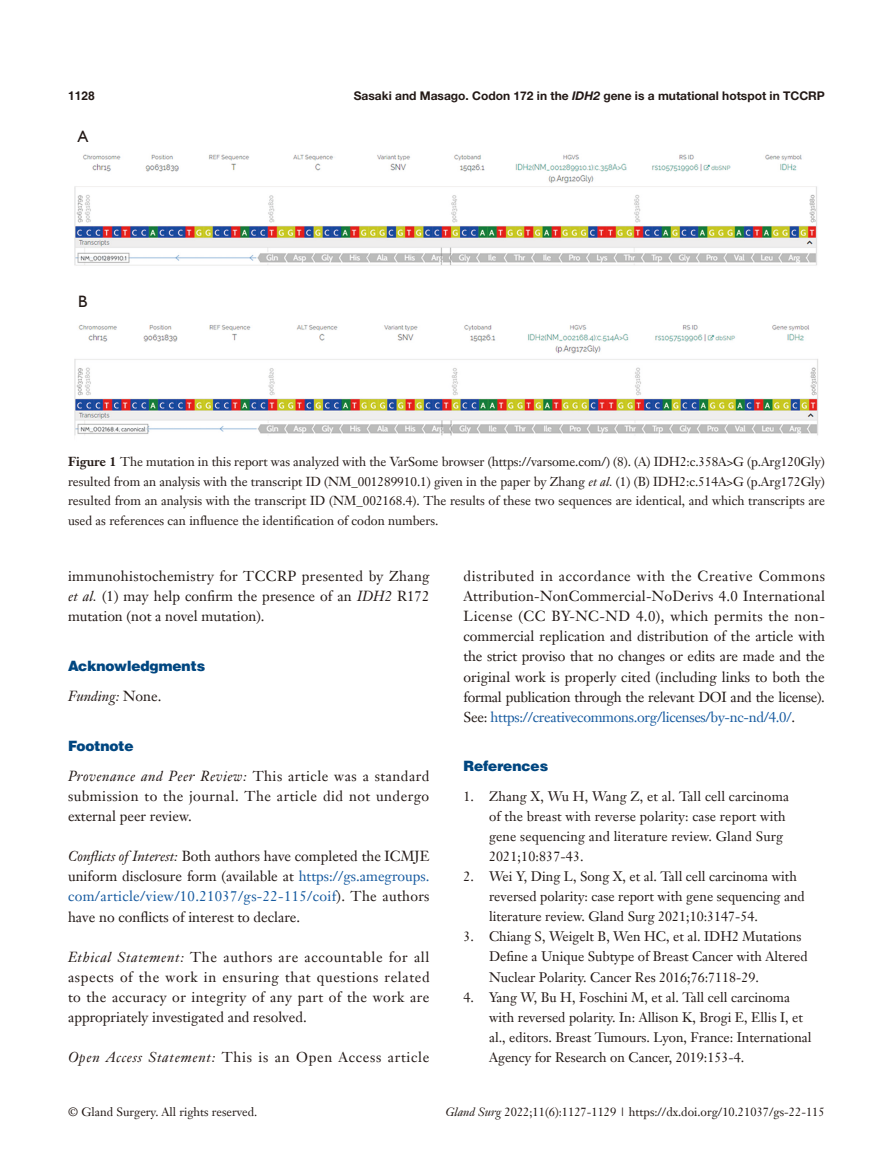
<style>
.page{position:relative;width:893px;height:1170px;background:#fff}
.page>*{position:absolute;margin:0;border:0;box-sizing:border-box;transform-origin:0 0}
.t1{font:16.5px "Humanist 521 BT";color:#231916}
.B-zhengwen{font:14.25px/20px "Janson Text LT";color:#231916;text-align:justify}
.B-zhengwen-2{font:14.25px "Janson Text LT";letter-spacing:.05em;color:#231916}
._1ji-6_5{font:900 14.25px "Helvetica";color:#004680}
.B-zhengwen-3{font:italic 14.25px "Janson Text LT";color:#231916}
.B-zhengwen-4{font:13.5px/20.1px "Janson Text LT";color:#231916}
.t2{font:12.75px/19.5px "Janson Text LT";color:#231916;text-align:justify}
.ZY-doi{font:12px "Janson Text LT";color:#231916}
.ZY-Running_title{font:700 12px "Helvetica Neue LT Pro";color:#231916}
.ZY-banquan{font:12px "Janson Text LT";color:#231916}
.ZY-yema{font:700 12px "Helvetica";color:#231916}
.s1{font-style:italic}
.s2{font-weight:700}
.s3{font-style:normal}
.s4{color:#165a9f}
</style>
<div class="page">
<img style="left:74px;top:154px;width:744px;height:282px">
<div style="left:74px;top:293px;width:17px;height:17px;background:#fff"></div>
<p class="ZY-yema" style="left:68px;top:88px;width:28px">1128</p>
<p class="ZY-Running_title" style="left:354px;top:88px;width:473px">Sasaki and Masago. Codon 172 in the <span class="s1">IDH2</span> gene is a mutational hotspot in TCCRP</p>
<p class="t1" style="left:78px;top:126px;width:12px">A</p>
<p class="t1" style="left:78px;top:291px;width:11px">B</p>
<p class="t2" style="left:68px;top:452px;width:758px"><span class="s2">Figure 1</span> The mutation in this report was analyzed with the VarSome browser (https://varsome.com/) (8). (A) IDH2:c.358A&gt;G (p.Arg120Gly) resulted from an analysis with the transcript ID (NM_001289910.1) given in the paper by Zhang <span class="s1">et al.</span> (1) (B) IDH2:c.514A&gt;G (p.Arg172Gly) resulted from an analysis with the transcript ID (NM_002168.4). The results of these two sequences are identical, and which transcripts are used as references can influence the identification of codon numbers.</p>
<p class="B-zhengwen" style="left:68px;top:566px;width:363px">immunohistochemistry for TCCRP presented by Zhang <span class="s1">et al.</span> (1) may help confirm the presence of an <span class="s1">IDH2</span> R172 mutation (not a novel mutation).</p>
<p class="_1ji-6_5" style="left:68px;top:656px;width:139px">Acknowledgments</p>
<p class="B-zhengwen-3" style="left:68px;top:687px;width:95px">Funding: <span class="s3">None.</span></p>
<p class="_1ji-6_5" style="left:68px;top:736px;width:67px">Footnote</p>
<p class="B-zhengwen" style="left:68px;top:766px;width:363px"><span class="s1">Provenance and Peer Review:</span> This article was a standard submission to the journal. The article did not undergo external peer review.</p>
<p class="B-zhengwen" style="left:68px;top:846px;width:363px"><span class="s1">Conflicts of Interest:</span> Both authors have completed the ICMJE uniform disclosure form (available at <span class="s4">https://gs.amegroups. com/article/view/10.21037/gs-22-115/coif</span>). The authors have no conflicts of interest to declare.</p>
<p class="B-zhengwen" style="left:68px;top:946px;width:363px"><span class="s1">Ethical Statement:</span> The authors are accountable for all aspects of the work in ensuring that questions related to the accuracy or integrity of any part of the work are appropriately investigated and resolved.</p>
<p class="B-zhengwen-2" style="left:68px;top:1047px;width:363px"><span class="s1">Open Access Statement:</span> This is an Open Access article</p>
<p class="B-zhengwen" style="left:463px;top:566px;width:363px">distributed in accordance with the Creative Commons Attribution-NonCommercial-NoDerivs 4.0 International License (CC BY-NC-ND 4.0), which permits the non&shy;commercial replication and distribution of the article with the strict proviso that no changes or edits are made and the original work is properly cited (including links to both the formal publication through the relevant DOI and the license).<br>See: <span class="s4">https://creativecommons.org/licenses/by-nc-nd/4.0/</span>.</p>
<p class="_1ji-6_5" style="left:463px;top:757px;width:86px">References</p>
<p class="B-zhengwen-4" style="left:489px;top:786px;width:302px;text-indent:-26px">1. Zhang X, Wu H, Wang Z, et al. Tall cell carcinoma of the breast with reverse polarity: case report with gene sequencing and literature review. Gland Surg 2021;10:837-43.</p>
<p class="B-zhengwen-4" style="left:489px;top:866px;width:317px;text-indent:-26px">2. Wei Y, Ding L, Song X, et al. Tall cell carcinoma with reversed polarity: case report with gene sequencing and literature review. Gland Surg 2021;10:3147-54.</p>
<p class="B-zhengwen-4" style="left:489px;top:926px;width:320px;text-indent:-26px">3. Chiang S, Weigelt B, Wen HC, et al. IDH2 Mutations<br>Define a Unique Subtype of Breast Cancer with Altered<br>Nuclear Polarity. Cancer Res 2016;76:7118-29.</p>
<p class="B-zhengwen-4" style="left:489px;top:986px;width:324px;text-indent:-26px">4. Yang W, Bu H, Foschini M, et al. Tall cell carcinoma with reversed polarity. In: Allison K, Brogi E, Ellis I, et al., editors. Breast Tumours. Lyon, France: International Agency for Research on Cancer, 2019:153-4.</p>
<p class="ZY-banquan" style="left:68px;top:1104px;width:191px">© Gland Surgery. All rights reserved.</p>
<p class="ZY-doi" style="left:445px;top:1104px;width:381px"><span class="s1">Gland Surg</span> 2022;11(6):1127-1129 | https://dx.doi.org/10.21037/gs-22-115</p>
</div>
